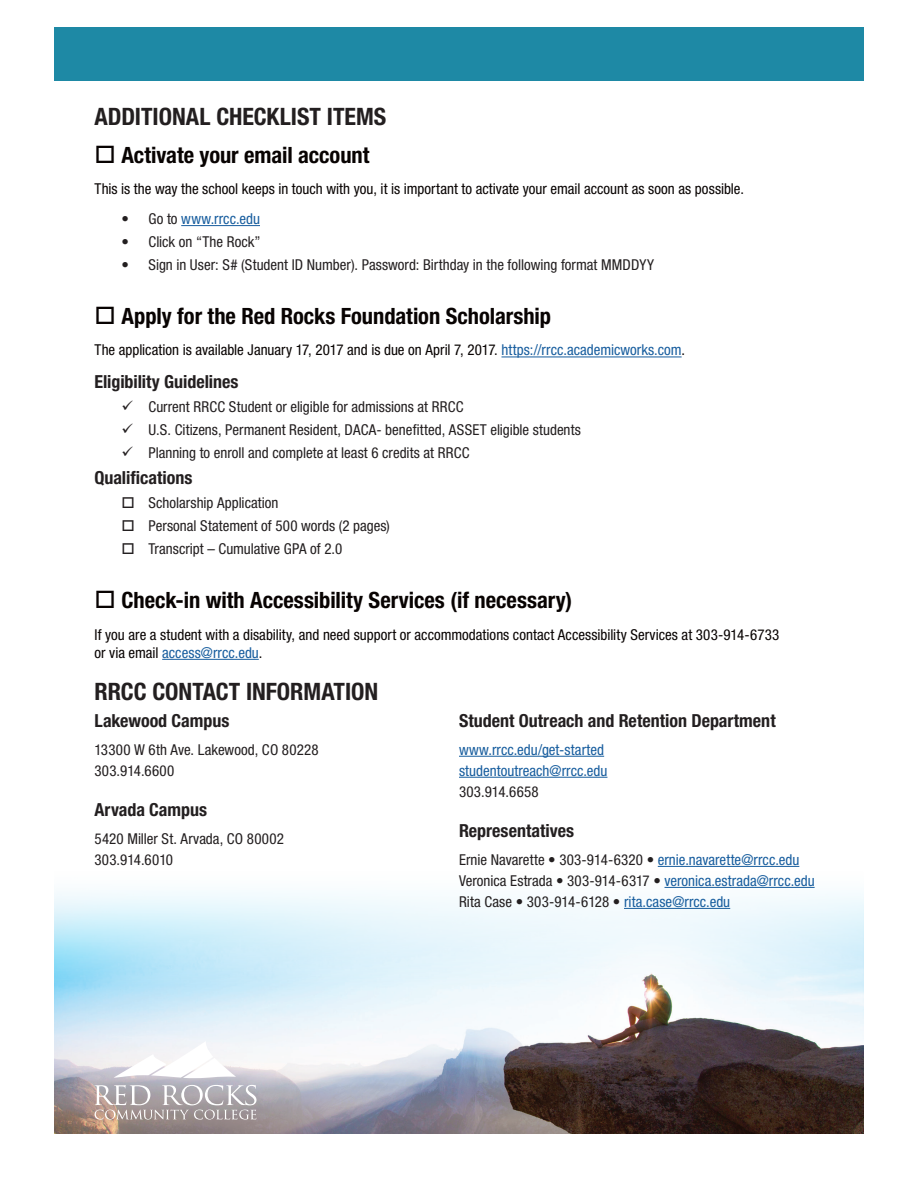
<style>
.page{position:relative;width:918px;height:1188px;background:#fff}
.page>*{position:absolute;margin:0;border:0;box-sizing:border-box;transform-origin:0 0}
.heading{font:700 condensed 24px "Helvetica Neue LT Std";color:#231f20}
.t1{font:700 condensed 22.5px "Helvetica Neue LT Std";color:#080302}
.subhead{font:700 condensed 18px "Helvetica Neue LT Std";color:#231f20}
.contacts{font:condensed 15px "Helvetica Neue LT Std";letter-spacing:.005em;color:#231f20}
.text{font:condensed 15px/18px "Helvetica Neue LT Std";color:#080302}
.contacts-2{font:condensed 15px "Helvetica Neue LT Std";letter-spacing:.005em;color:#175d9e}
.s1{color:#231f20}
.s2{color:#175d9e}
</style>
<div class="page">
<img style="left:54px;top:865px;width:810px;height:269px">
<hr style="left:181px;top:225px;width:79px;height:1px;background:#175d9e">
<hr style="left:501px;top:357px;width:181px;height:1px;background:#175d9e">
<hr style="left:162px;top:659px;width:97px;height:1px;background:#175d9e">
<hr style="left:459px;top:756px;width:145px;height:1px;background:#175d9e">
<hr style="left:459px;top:777px;width:148px;height:1px;background:#175d9e">
<hr style="left:658px;top:866px;width:141px;height:1px;background:#175d9e">
<hr style="left:665px;top:887px;width:150px;height:1px;background:#175d9e">
<hr style="left:624px;top:908px;width:106px;height:1px;background:#175d9e">
<div style="left:54px;top:27px;width:810px;height:54px;background:#1e89a5"></div>
<svg style="left:95px;top:1085px;width:161px;height:35px;background:#b7afb1"></svg>
<svg style="left:114px;top:1041px;width:122px;height:37px"></svg>
<p class="heading" style="left:94px;top:102px;width:293px">ADDITIONAL CHECKLIST ITEMS</p>
<p class="t1" style="left:94px;top:141px;width:276px">□ Activate your email account</p>
<p class="text" style="left:94px;top:180px;width:651px">This is the way the school keeps in touch with you, it is important to activate your email account as soon as possible.</p>
<p class="contacts-2" style="left:122px;top:210px;width:140px"><span class="s1">• Go to</span> www.rrcc.edu</p>
<p class="contacts" style="left:122px;top:233px;width:141px">• Click on “The Rock”</p>
<p class="contacts" style="left:122px;top:256px;width:534px">• Sign in User: S# (Student ID Number). Password: Birthday in the following format MMDDYY</p>
<p class="t1" style="left:94px;top:302px;width:458px">□ Apply for the Red Rocks Foundation Scholarship</p>
<p class="text" style="left:94px;top:341px;width:592px">The application is available January 17, 2017 and is due on April 7, 2017. <span class="s2">https://rrcc.academicworks.com</span>.</p>
<p class="subhead" style="left:94px;top:371px;width:145px">Eligibility Guidelines</p>
<p class="contacts" style="left:122px;top:398px;width:344px">✓ Current RRCC Student or eligible for admissions at RRCC</p>
<p class="contacts" style="left:122px;top:421px;width:461px">✓ U.S. Citizens, Permanent Resident, DACA- benefitted, ASSET eligible students</p>
<p class="contacts" style="left:122px;top:444px;width:350px">✓ Planning to enroll and complete at least 6 credits at RRCC</p>
<p class="subhead" style="left:94px;top:467px;width:99px">Qualifications</p>
<p class="contacts" style="left:122px;top:494px;width:159px">□ Scholarship Application</p>
<p class="contacts" style="left:122px;top:517px;width:270px">□ Personal Statement of 500 words (2 pages)</p>
<p class="contacts" style="left:122px;top:540px;width:222px">□ Transcript – Cumulative GPA of 2.0</p>
<p class="t1" style="left:94px;top:587px;width:479px">□ Check-in with Accessibility Services (if necessary)</p>
<p class="text" style="left:94px;top:625px;width:686px">If you are a student with a disability, and need support or accommodations contact Accessibility Services at 303-914-6733 or via email <span class="s2">access@rrcc.edu</span>.</p>
<p class="heading" style="left:94px;top:677px;width:285px">RRCC CONTACT INFORMATION</p>
<p class="subhead" style="left:94px;top:710px;width:136px">Lakewood Campus</p>
<p class="contacts" style="left:94px;top:741px;width:226px">13300 W 6th Ave. Lakewood, CO 80228</p>
<p class="contacts" style="left:94px;top:762px;width:81px">303.914.6600</p>
<p class="subhead" style="left:94px;top:799px;width:114px">Arvada Campus</p>
<p class="contacts" style="left:94px;top:830px;width:191px">5420 Miller St. Arvada, CO 80002</p>
<p class="contacts" style="left:94px;top:851px;width:80px">303.914.6010</p>
<p class="subhead" style="left:459px;top:710px;width:318px">Student Outreach and Retention Department</p>
<p class="contacts-2" style="left:459px;top:741px;width:147px">www.rrcc.edu/get-started</p>
<p class="contacts-2" style="left:459px;top:762px;width:150px">studentoutreach@rrcc.edu</p>
<p class="contacts" style="left:459px;top:783px;width:81px">303.914.6658</p>
<p class="subhead" style="left:459px;top:820px;width:117px">Representatives</p>
<p class="contacts" style="left:459px;top:851px;width:342px">Ernie Navarette • 303-914-6320 • <span class="s2">ernie.navarette@rrcc.edu</span></p>
<p class="contacts" style="left:459px;top:872px;width:357px">Veronica Estrada • 303-914-6317 • <span class="s2">veronica.estrada@rrcc.edu</span></p>
<p class="contacts" style="left:459px;top:893px;width:273px">Rita Case • 303-914-6128 • <span class="s2">rita.case@rrcc.edu</span></p>
</div>
